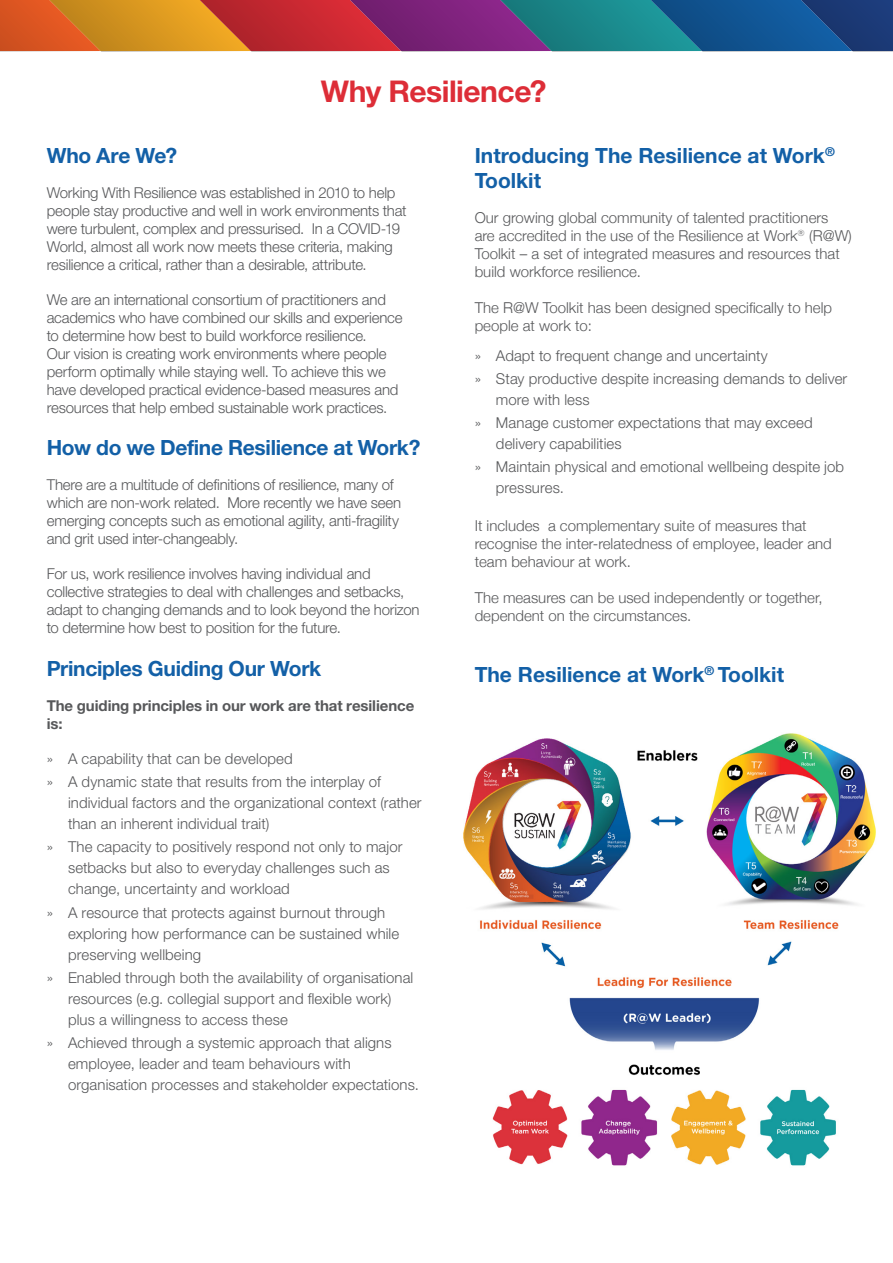
<style>
.page{position:relative;width:893px;height:1263px;background:#fff}
.page>*{position:absolute;margin:0;border:0;box-sizing:border-box;transform-origin:0 0}
.Heading{font:700 30px "Helvetica Neue LT Std";letter-spacing:-.02em;color:#dd2d37}
.Heading-2{font:700 21px/25.2px "Helvetica Neue LT Std";letter-spacing:-.01em;color:#1360a7}
.Heading-3{font:300 15px/18px "Helvetica Neue LT Std";letter-spacing:-.01em;color:#57585a}
.t1{font:300 15px/18px "Helvetica Neue";color:#57585a}
.Heading-4{font:700 15px/18px "Helvetica Neue LT Std";letter-spacing:-.005em;color:#57585a}
</style>
<div class="page">
<svg style="left:0;top:0;width:893px;height:51px;background:#76565e"></svg>
<img style="left:463px;top:733px;width:413px;height:433px">
<p class="Heading" style="left:321px;top:73px;width:227px">Why Resilience?</p>
<p class="Heading-2" style="left:47px;top:143px;width:132px">Who Are We?</p>
<p class="Heading-3" style="left:47px;top:183px;width:361px">Working With Resilience was established in 2010 to help people stay productive and well in work environments that were turbulent, complex and pressurised. In a COVID-19<br>World, almost all work now meets these criteria, making resilience a critical, rather than a desirable, attribute.</p>
<p class="Heading-3" style="left:47px;top:290px;width:357px">We are an international consortium of practitioners and academics who have combined our skills and experience to determine how best to build workforce resilience.<br>Our vision is creating work environments where people perform optimally while staying well. To achieve this we have developed practical evidence-based measures and resources that help embed sustainable work practices.</p>
<p class="Heading-2" style="left:47px;top:435px;width:375px">How do we Define Resilience at Work?</p>
<p class="Heading-3" style="left:47px;top:476px;width:356px">There are a multitude of definitions of resilience, many of which are non-work related. More recently we have seen emerging concepts such as emotional agility, anti-fragility and grit used inter-changeably.</p>
<p class="Heading-3" style="left:47px;top:565px;width:374px">For us, work resilience involves having individual and collective strategies to deal with challenges and setbacks, adapt to changing demands and to look beyond the horizon to determine how best to position for the future.</p>
<p class="Heading-2" style="left:47px;top:655px;width:276px">Principles Guiding Our Work</p>
<p class="Heading-4" style="left:47px;top:696px;width:369px">The guiding principles in our work are that resilience is:</p>
<p class="Heading-3" style="left:47px;top:749px;width:248px">» A capability that can be developed</p>
<p class="Heading-3" style="left:68px;top:771px;width:355px;line-height:21px;text-indent:-21px">» A dynamic state that results from the interplay of individual factors and the organizational context (rather than an inherent individual trait)</p>
<p class="Heading-3" style="left:68px;top:836px;width:336px;line-height:21px;text-indent:-21px">» The capacity to positively respond not only to major setbacks but also to everyday challenges such as change, uncertainty and workload</p>
<p class="Heading-3" style="left:68px;top:901px;width:333px;line-height:21px;text-indent:-21px">» A resource that protects against burnout through exploring how performance can be sustained while preserving wellbeing</p>
<p class="Heading-3" style="left:68px;top:966px;width:347px;line-height:21px;text-indent:-21px">» Enabled through both the availability of organisational resources (e.g. collegial support and flexible work) plus a willingness to access these</p>
<p class="Heading-3" style="left:68px;top:1032px;width:352px;line-height:21px;text-indent:-21px">» Achieved through a systemic approach that aligns employee, leader and team behaviours with organisation processes and stakeholder expectations.</p>
<p class="Heading-2" style="left:475px;top:143px;width:362px">Introducing The Resilience at Work<sup>®<br></sup>Toolkit</p>
<p class="t1" style="left:475px;top:208px;width:379px">Our growing global community of talented practitioners are accredited in the use of the Resilience at Work<sup>®</sup> (R@W)<br>Toolkit – a set of integrated measures and resources that build workforce resilience.</p>
<p class="t1" style="left:475px;top:298px;width:359px">The R@W Toolkit has been designed specifically to help people at work to:</p>
<p class="Heading-3" style="left:475px;top:346px;width:295px">» Adapt to frequent change and uncertainty</p>
<p class="Heading-3" style="left:496px;top:367px;width:353px;line-height:21px;text-indent:-21px">» Stay productive despite increasing demands to deliver more with less</p>
<p class="Heading-3" style="left:496px;top:412px;width:318px;line-height:21px;text-indent:-21px">» Manage customer expectations that may exceed delivery capabilities</p>
<p class="Heading-3" style="left:496px;top:456px;width:350px;line-height:21px;text-indent:-21px">» Maintain physical and emotional wellbeing despite job pressures.</p>
<p class="t1" style="left:475px;top:516px;width:359px">It includes a complementary suite of measures that recognise the inter-relatedness of employee, leader and team behaviour at work.</p>
<p class="t1" style="left:475px;top:588px;width:349px">The measures can be used independently or together, dependent on the circumstances.</p>
<p class="Heading-2" style="left:475px;top:662px;width:311px">The Resilience at Work<sup>®</sup> Toolkit</p>
</div>
